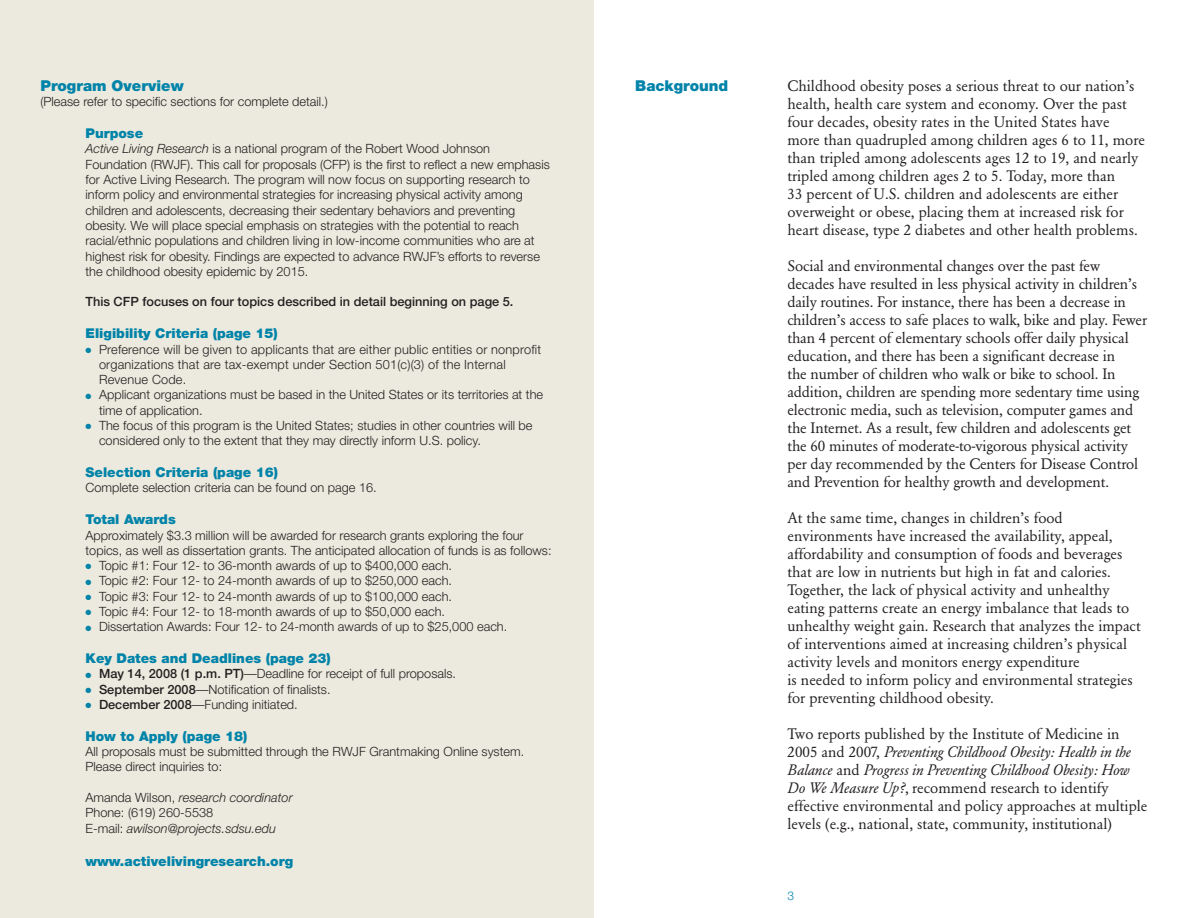
<style>
.page{position:relative;width:1188px;height:918px;background:#fff}
.page>*{position:absolute;margin:0;border:0;box-sizing:border-box;transform-origin:0 0}
.Txt_Text_Main{font:15px/18px "Garamond BE";color:#231f20}
.Txt_Section_First_P{font:15px/18px "Garamond BE";color:#231f20}
.Ovr_Section_First_P{font:900 15px "Helvetica Neue";color:#0083a9}
.Txt_Section_First_P-2{font:900 15px "Helvetica Neue";color:#0083a9}
.Ovr_Subhead_1{font:900 13.5px "Helvetica Neue";color:#0083a9}
.Ovr_Text_1{font:300 12.75px/15.3px "Helvetica Neue";color:#231f20}
.Ovr_Bullet_1{font:300 12.75px/15.3px "Helvetica Neue";color:#231f20}
.Ovr_Text_1-2{font:italic 300 12.75px "Helvetica Neue";color:#231f20}
.Ovr_Text_1-3{font:500 12.75px "Helvetica Neue";color:#231f20}
.Ovr_Please_Refer{font:300 12.75px "Helvetica Neue";color:#231f20}
.Txt_Page_Number{font:300 12px "Helvetica Neue";color:#0083a9}
.s1{font-style:italic}
.s2{color:#0083a9}
.s3{font-weight:500}
.s4{font-style:normal}
</style>
<div class="page">
<div style="left:0;top:0;width:594px;height:918px;background:#eceade"></div>
<p class="Ovr_Section_First_P" style="left:40px;top:77px;width:145px">Program Overview</p>
<p class="Ovr_Please_Refer" style="left:40px;top:94px;width:289px">(Please refer to specific sections for complete detail.)</p>
<p class="Ovr_Subhead_1" style="left:86px;top:125px;width:59px">Purpose</p>
<p class="Ovr_Text_1" style="left:86px;top:141px;width:466px"><span class="s1">Active Living Research</span> is a national program of the Robert Wood Johnson Foundation (RWJF). This call for proposals (CFP) is the first to reflect a new emphasis for Active Living Research. The program will now focus on supporting research to inform policy and environmental strategies for increasing physical activity among children and adolescents, decreasing their sedentary behaviors and preventing obesity. We will place special emphasis on strategies with the potential to reach racial/ethnic populations and children living in low-income communities who are at highest risk for obesity. Findings are expected to advance RWJF’s efforts to reverse the childhood obesity epidemic by 2015.</p>
<p class="Ovr_Text_1-3" style="left:86px;top:294px;width:430px">This CFP focuses on four topics described in detail beginning on page 5.</p>
<p class="Ovr_Subhead_1" style="left:86px;top:325px;width:194px">Eligibility Criteria (page 15)</p>
<p class="Ovr_Bullet_1" style="left:99px;top:341px;width:444px;text-indent:-14px"><span class="s2">●</span> Preference will be given to applicants that are either public entities or nonprofit organizations that are tax-exempt under Section 501(c)(3) of the Internal<br>Revenue Code.</p>
<p class="Ovr_Bullet_1" style="left:99px;top:387px;width:446px;text-indent:-14px"><span class="s2">●</span> Applicant organizations must be based in the United States or its territories at the time of application.</p>
<p class="Ovr_Bullet_1" style="left:99px;top:418px;width:435px;text-indent:-14px"><span class="s2">●</span> The focus of this program is the United States; studies in other countries will be considered only to the extent that they may directly inform U.S. policy.</p>
<p class="Ovr_Subhead_1" style="left:86px;top:464px;width:194px">Selection Criteria (page 16)</p>
<p class="Ovr_Text_1" style="left:86px;top:480px;width:293px">Complete selection criteria can be found on page 16.</p>
<p class="Ovr_Subhead_1" style="left:86px;top:511px;width:92px">Total Awards</p>
<p class="Ovr_Text_1" style="left:86px;top:527px;width:468px">Approximately $3.3 million will be awarded for research grants exploring the four topics, as well as dissertation grants. The anticipated allocation of funds is as follows:</p>
<p class="Ovr_Bullet_1" style="left:86px;top:558px;width:368px"><span class="s2">●</span> Topic #1: Four 12- to 36-month awards of up to $400,000 each.</p>
<p class="Ovr_Bullet_1" style="left:86px;top:573px;width:368px"><span class="s2">●</span> Topic #2: Four 12- to 24-month awards of up to $250,000 each.</p>
<p class="Ovr_Bullet_1" style="left:86px;top:588px;width:368px"><span class="s2">●</span> Topic #3: Four 12- to 24-month awards of up to $100,000 each.</p>
<p class="Ovr_Bullet_1" style="left:86px;top:604px;width:361px"><span class="s2">●</span> Topic #4: Four 12- to 18-month awards of up to $50,000 each.</p>
<p class="Ovr_Bullet_1" style="left:86px;top:619px;width:423px"><span class="s2">●</span> Dissertation Awards: Four 12- to 24-month awards of up to $25,000 each.</p>
<p class="Ovr_Subhead_1" style="left:86px;top:650px;width:247px">Key Dates and Deadlines (page 23)</p>
<p class="Ovr_Bullet_1" style="left:86px;top:666px;width:372px"><span class="s2">●</span> <span class="s3">May 14, 2008 (1 p.m. PT)</span>—Deadline for receipt of full proposals.</p>
<p class="Ovr_Bullet_1" style="left:86px;top:681px;width:247px"><span class="s2">●</span> <span class="s3">September 2008</span>—Notification of finalists.</p>
<p class="Ovr_Bullet_1" style="left:86px;top:697px;width:214px"><span class="s2">●</span> <span class="s3">December 2008</span>—Funding initiated.</p>
<p class="Ovr_Subhead_1" style="left:86px;top:728px;width:164px">How to Apply (page 18)</p>
<p class="Ovr_Text_1" style="left:86px;top:744px;width:440px">All proposals must be submitted through the RWJF Grantmaking Online system.<br>Please direct inquiries to:</p>
<p class="Ovr_Text_1-2" style="left:86px;top:790px;width:209px"><span class="s4">Amanda Wilson,</span> research coordinator</p>
<p class="Ovr_Text_1" style="left:86px;top:805px;width:129px">Phone: (619) 260-5538</p>
<p class="Ovr_Text_1-2" style="left:86px;top:820px;width:192px"><span class="s4">E-mail:</span> awilson@projects.sdsu.edu</p>
<p class="Ovr_Subhead_1" style="left:86px;top:853px;width:209px">www.activelivingresearch.org</p>
<p class="Txt_Section_First_P-2" style="left:635px;top:77px;width:95px">Background</p>
<p class="Txt_Section_First_P" style="left:788px;top:77px;width:359px">Childhood obesity poses a serious threat to our nation’s health, health care system and economy. Over the past four decades, obesity rates in the United States have more than quadrupled among children ages 6 to 11, more than tripled among adolescents ages 12 to 19, and nearly tripled among children ages 2 to 5. Today, more than<br>33 percent of U.S. children and adolescents are either overweight or obese, placing them at increased risk for heart disease, type 2 diabetes and other health problems.</p>
<p class="Txt_Text_Main" style="left:788px;top:257px;width:361px">Social and environmental changes over the past few decades have resulted in less physical activity in children’s daily routines. For instance, there has been a decrease in children’s access to safe places to walk, bike and play. Fewer than 4 percent of elementary schools offer daily physical education, and there has been a significant decrease in<br>the number of children who walk or bike to school. In addition, children are spending more sedentary time using electronic media, such as television, computer games and the Internet. As a result, few children and adolescents get the 60 minutes of moderate-to-vigorous physical activity per day recommended by the Centers for Disease Control and Prevention for healthy growth and development.</p>
<p class="Txt_Text_Main" style="left:788px;top:509px;width:355px">At the same time, changes in children’s food environments have increased the availability, appeal, affordability and consumption of foods and beverages that are low in nutrients but high in fat and calories.<br>Together, the lack of physical activity and unhealthy eating patterns create an energy imbalance that leads to unhealthy weight gain. Research that analyzes the impact of interventions aimed at increasing children’s physical activity levels and monitors energy expenditure<br>is needed to inform policy and environmental strategies for preventing childhood obesity.</p>
<p class="Txt_Text_Main" style="left:788px;top:725px;width:361px">Two reports published by the Institute of Medicine in 2005 and 2007, <span class="s1">Preventing Childhood Obesity: Health in the Balance</span> and <span class="s1">Progress in Preventing Childhood Obesity: How Do We Measure Up?</span>, recommend research to identify effective environmental and policy approaches at multiple levels (e.g., national, state, community, institutional)</p>
<p class="Txt_Page_Number" style="left:788px;top:889px;width:8px">3</p>
</div>
